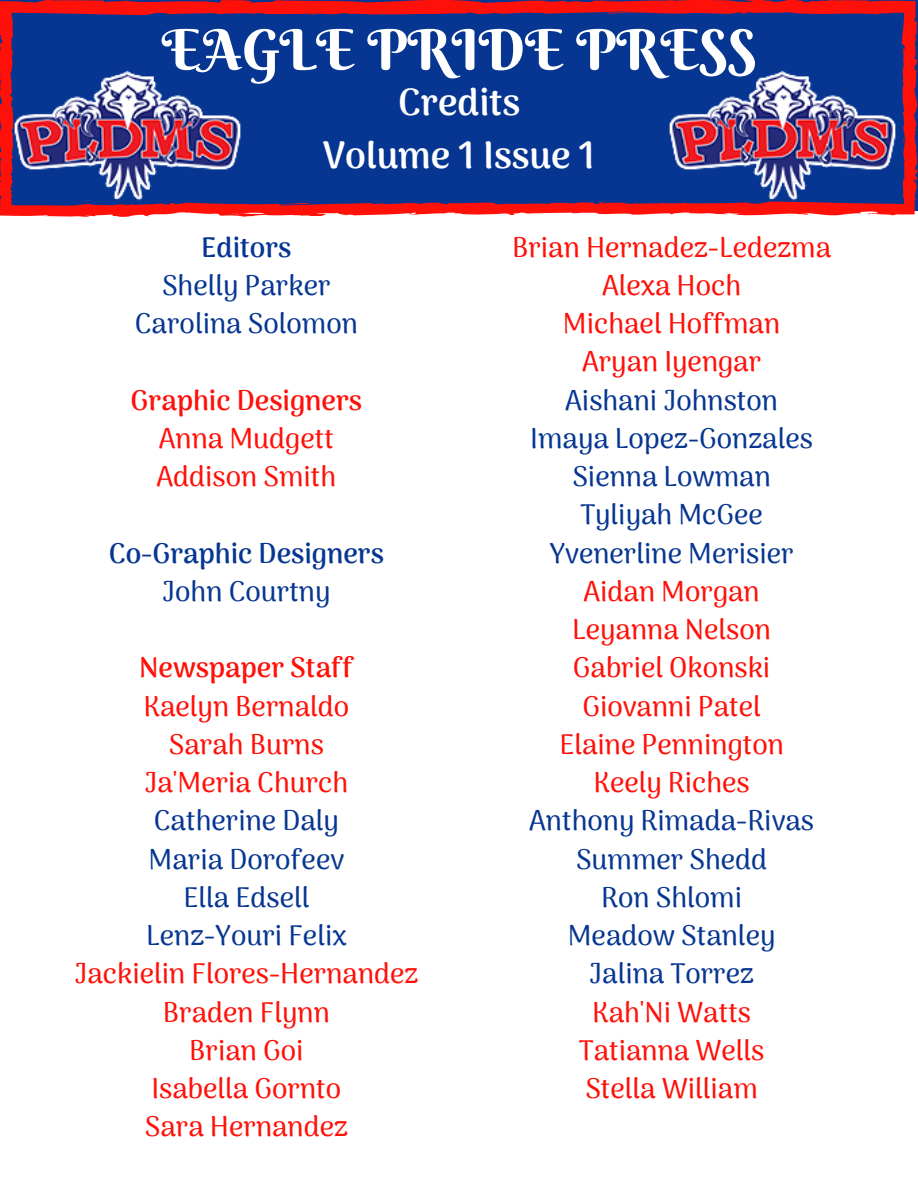
<style>
.page{position:relative;width:918px;height:1188px;background:#fff}
.page>*{position:absolute;margin:0;border:0;box-sizing:border-box;transform-origin:0 0}
.t1{font:55.95px "Berkshire Swash";color:#fff}
.t2{font:800 37.35px "Arima Madurai";color:#fff}
.t3{font:500 28.05px/38.2px "Arima Madurai";color:#ff1008;text-align:center}
.t4{font:500 28.05px/38.2px "Arima Madurai";color:#063692;text-align:center}
.t5{font:700 28.05px "Arima Madurai";color:#ff1008}
.t6{font:700 28.05px "Arima Madurai";color:#063692}
</style>
<div class="page">
<svg style="left:0;top:0;width:918px;height:217px;background:#37337b"></svg>
<img style="left:667px;top:68px;width:231px;height:139px">
<img style="left:12px;top:68px;width:231px;height:139px">
<h1 class="t1" style="left:162px;top:15px;width:597px">EAGLE PRIDE PRESS</h1>
<h2 class="t2" style="left:398px;top:80px;width:124px">Credits</h2>
<h2 class="t2" style="left:323px;top:133px;width:274px">Volume 1 Issue 1</h2>
<p class="t6" style="left:201px;top:230px;width:92px">Editors</p>
<p class="t4" style="left:135px;top:266px;width:225px">Shelly Parker<br>Carolina Solomon</p>
<p class="t5" style="left:131px;top:383px;width:233px">Graphic Designers</p>
<p class="t3" style="left:157px;top:419px;width:181px;text-align:left">Anna Mudgett<br>Addison Smith</p>
<p class="t6" style="left:109px;top:536px;width:277px">Co-Graphic Designers</p>
<p class="t4" style="left:162px;top:572px;width:170px">John Courtny</p>
<p class="t5" style="left:139px;top:651px;width:216px">Newspaper Staff</p>
<p class="t3" style="left:144px;top:687px;width:207px">Kaelyn Bernaldo<br>Sarah Burns<br>Ja'Meria Church</p>
<p class="t4" style="left:146px;top:801px;width:202px">Catherine Daly<br>Maria Dorofeev<br>Ella Edsell<br>Lenz-Youri Felix</p>
<p class="t3" style="left:74px;top:954px;width:346px">Jackielin Flores-Hernandez<br>Braden Flynn<br>Brian Goi<br>Isabella Gornto<br>Sara Hernandez</p>
<p class="t3" style="left:512px;top:228px;width:321px">Brian Hernadez-Ledezma<br>Alexa Hoch<br>Michael Hoffman<br>Aryan Iyengar</p>
<p class="t4" style="left:530px;top:381px;width:284px">Aishani Johnston<br>Imaya Lopez-Gonzales<br>Sienna Lowman<br>Tyliyah McGee<br>Yvenerline Merisier</p>
<p class="t3" style="left:559px;top:572px;width:226px">Aidan Morgan<br>Leyanna Nelson<br>Gabriel Okonski<br>Giovanni Patel<br>Elaine Pennington<br>Keely Riches</p>
<p class="t4" style="left:529px;top:801px;width:286px">Anthony Rimada-Rivas<br>Summer Shedd<br>Ron Shlomi<br>Meadow Stanley<br>Jalina Torrez</p>
<p class="t3" style="left:579px;top:993px;width:187px">Kah'Ni Watts<br>Tatianna Wells<br>Stella William</p>
</div>
